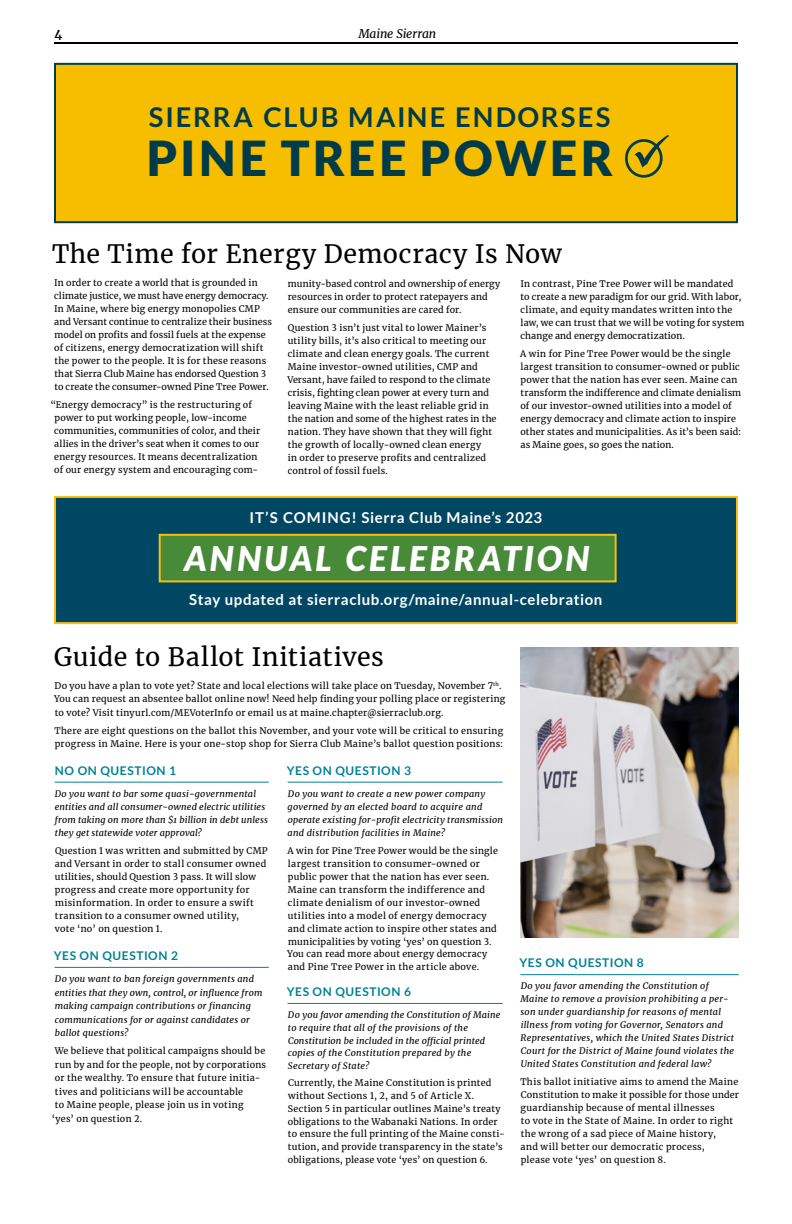
<style>
.page{position:relative;width:792px;height:1224px;background:#fff}
.page>*{position:absolute;margin:0;border:0;box-sizing:border-box;transform-origin:0 0}
.t1{font:900 48.2px "Lato";letter-spacing:.07em;color:#003b4a}
.t2{font:italic 900 34px "Lato";letter-spacing:.095em;color:#fff}
.t3{font:700 27.4px "Lato";letter-spacing:.07em;color:#003b4a}
.t4{font:25px "Merriweather";letter-spacing:.02em;color:#000}
.t5{font:700 15px "Lato";letter-spacing:.04em;color:#fff}
.t6{font:700 12px "Lato";letter-spacing:.05em;color:#008195}
.t7{font:italic 12px "Merriweather";letter-spacing:-.015em;color:#000}
.t8{font:700 12px "Merriweather";color:#000}
.t9{font:9px/13px "Merriweather";letter-spacing:.025em;color:#000}
.t10{font:italic 9px/13px "Merriweather";letter-spacing:.025em;color:#000}
</style>
<div class="page">
<hr style="left:54px;top:42px;width:684px;height:2px;background:#000">
<div style="left:54px;top:63px;width:684px;height:160px;background:#f7be00;border:2px solid #003f4f"></div>
<img style="left:521px;top:647px;width:218px;height:291px">
<hr style="left:55px;top:782px;width:214px;height:1px;background:#008195">
<hr style="left:55px;top:967px;width:214px;height:1px;background:#008195">
<hr style="left:288px;top:1003px;width:215px;height:1px;background:#008195">
<hr style="left:520px;top:974px;width:219px;height:1px;background:#008195">
<hr style="left:288px;top:782px;width:215px;height:1px;background:#008195">
<div style="left:625px;top:139px;width:38px;height:39px;border:3px solid #003b4a;border-radius:50%"></div>
<div style="left:54px;top:496px;width:684px;height:128px;background:#004763;border:2px solid #f8bd0e"></div>
<div style="left:159px;top:534px;width:458px;height:48px;background:#478a38;border:2px solid #f8bd0e"></div>
<h3 class="t8" style="left:55px;top:25px;width:9px">4</h3>
<h3 class="t7" style="left:358px;top:25px;width:79px">Maine Sierran</h3>
<h3 class="t3" style="left:149px;top:102px;width:463px">SIERRA CLUB MAINE ENDORSES</h3>
<h1 class="t1" style="left:147px;top:130px;width:526px">PINE TREE POWER ✓</h1>
<h3 class="t4" style="left:52px;top:237px;width:511px">The Time for Energy Democracy Is Now</h3>
<p class="t9" style="left:54px;top:276px;width:219px">In order to create a world that is grounded in climate justice, we must have energy democracy.<br>In Maine, where big energy monopolies CMP and Versant continue to centralize their business model on profits and fossil fuels at the expense of citizens, energy democratization will shift the power to the people. It is for these reasons that Sierra Club Maine has endorsed Question 3 to create the consumer-owned Pine Tree Power.</p>
<p class="t9" style="left:54px;top:398px;width:208px;text-indent:-4px">“Energy democracy” is the restructuring of power to put working people, low-income communities, communities of color, and their allies in the driver’s seat when it comes to our energy resources. It means decentralization of our energy system and encouraging com-</p>
<p class="t9" style="left:520px;top:277px;width:226px">In contrast, Pine Tree Power will be mandated to create a new paradigm for our grid. With labor, climate, and equity mandates written into the law, we can trust that we will be voting for system change and energy democratization.</p>
<p class="t9" style="left:520px;top:347px;width:223px">A win for Pine Tree Power would be the single largest transition to consumer-owned or public power that the nation has ever seen. Maine can transform the indifference and climate denialism of our investor-owned utilities into a model of energy democracy and climate action to inspire other states and municipalities. As it’s been said: as Maine goes, so goes the nation.</p>
<p class="t9" style="left:288px;top:277px;width:214px">munity-based control and ownership of energy resources in order to protect ratepayers and ensure our communities are cared for.</p>
<p class="t9" style="left:287px;top:321px;width:211px">Question 3 isn’t just vital to lower Mainer’s utility bills, it’s also critical to meeting our climate and clean energy goals. The current Maine investor-owned utilities, CMP and Versant, have failed to respond to the climate crisis, fighting clean power at every turn and leaving Maine with the least reliable grid in the nation and some of the highest rates in the nation. They have shown that they will fight the growth of locally-owned clean energy<br>in order to preserve profits and centralized control of fossil fuels.</p>
<h3 class="t5" style="left:250px;top:508px;width:294px">IT’S COMING! Sierra Club Maine’s 2023</h3>
<h2 class="t2" style="left:184px;top:538px;width:407px">ANNUAL CELEBRATION</h2>
<h3 class="t5" style="left:189px;top:591px;width:415px">Stay updated at sierraclub.org/maine/annual-celebration</h3>
<h3 class="t4" style="left:54px;top:639px;width:332px">Guide to Ballot Initiatives</h3>
<p class="t9" style="left:54px;top:678px;width:453px;line-height:13.5px">Do you have a plan to vote yet? State and local elections will take place on Tuesday, November 7<sup>th</sup>.<br>You can request an absentee ballot online now! Need help finding your polling place or registering to vote? Visit tinyurl.com/MEVoterInfo or email us at maine.chapter@sierraclub.org.</p>
<p class="t9" style="left:55px;top:723px;width:450px;line-height:13.5px">There are eight questions on the ballot this November, and your vote will be critical to ensuring progress in Maine. Here is your one-stop shop for Sierra Club Maine’s ballot question positions:</p>
<h3 class="t6" style="left:55px;top:764px;width:123px">NO ON QUESTION 1</h3>
<p class="t10" style="left:55px;top:787px;width:215px">Do you want to bar some quasi-governmental entities and all consumer-owned electric utilities from taking on more than $1 billion in debt unless they get statewide voter approval?</p>
<p class="t9" style="left:55px;top:844px;width:214px">Question 1 was written and submitted by CMP and Versant in order to stall consumer owned utilities, should Question 3 pass. It will slow progress and create more opportunity for misinformation. In order to ensure a swift transition to a consumer owned utility,<br>vote ‘no’ on question 1.</p>
<h3 class="t6" style="left:54px;top:949px;width:126px">YES ON QUESTION 2</h3>
<p class="t10" style="left:55px;top:972px;width:209px;line-height:13.5px">Do you want to ban foreign governments and entities that they own, control, or influence from making campaign contributions or financing communications for or against candidates or ballot questions?</p>
<p class="t9" style="left:55px;top:1044px;width:212px">We believe that political campaigns should be</p>
<p class="t9" style="left:55px;top:1058px;width:213px">run by and for the people, not by corporations</p>
<p class="t9" style="left:55px;top:1071px;width:207px">or the wealthy. To ensure that future initia-</p>
<p class="t9" style="left:55px;top:1085px;width:190px">tives and politicians will be accountable</p>
<p class="t9" style="left:55px;top:1098px;width:190px">to Maine people, please join us in voting</p>
<p class="t9" style="left:52px;top:1112px;width:92px">‘yes’ on question 2.</p>
<h3 class="t6" style="left:287px;top:764px;width:126px">YES ON QUESTION 3</h3>
<p class="t10" style="left:288px;top:787px;width:217px">Do you want to create a new power company governed by an elected board to acquire and operate existing for-profit electricity transmission and distribution facilities in Maine?</p>
<p class="t9" style="left:287px;top:844px;width:212px">A win for Pine Tree Power would be the single largest transition to consumer-owned or public power that the nation has ever seen.<br>Maine can transform the indifference and climate denialism of our investor-owned utilities into a model of energy democracy and climate action to inspire other states and municipalities by voting ‘yes’ on question 3.<br>You can read more about energy democracy and Pine Tree Power in the article above.</p>
<h3 class="t6" style="left:287px;top:985px;width:126px">YES ON QUESTION 6</h3>
<p class="t10" style="left:288px;top:1008px;width:214px">Do you favor amending the Constitution of Maine to require that all of the provisions of the Constitution be included in the official printed copies of the Constitution prepared by the Secretary of State?</p>
<p class="t9" style="left:288px;top:1076px;width:219px">Currently, the Maine Constitution is printed without Sections 1, 2, and 5 of Article X.<br>Section 5 in particular outlines Maine’s treaty obligations to the Wabanaki Nations. In order to ensure the full printing of the Maine consti&shy;tution, and provide transparency in the state’s obligations, please vote ‘yes’ on question 6.</p>
<h3 class="t6" style="left:520px;top:956px;width:126px">YES ON QUESTION 8</h3>
<p class="t10" style="left:520px;top:979px;width:215px">Do you favor amending the Constitution of Maine to remove a provision prohibiting a per&shy;son under guardianship for reasons of mental illness from voting for Governor, Senators and Representatives, which the United States District Court for the District of Maine found violates the United States Constitution and federal law?</p>
<p class="t9" style="left:521px;top:1075px;width:220px">This ballot initiative aims to amend the Maine Constitution to make it possible for those under guardianship because of mental illnesses<br>to vote in the State of Maine. In order to right the wrong of a sad piece of Maine history,<br>and will better our democratic process,<br>please vote ‘yes’ on question 8.</p>
</div>
